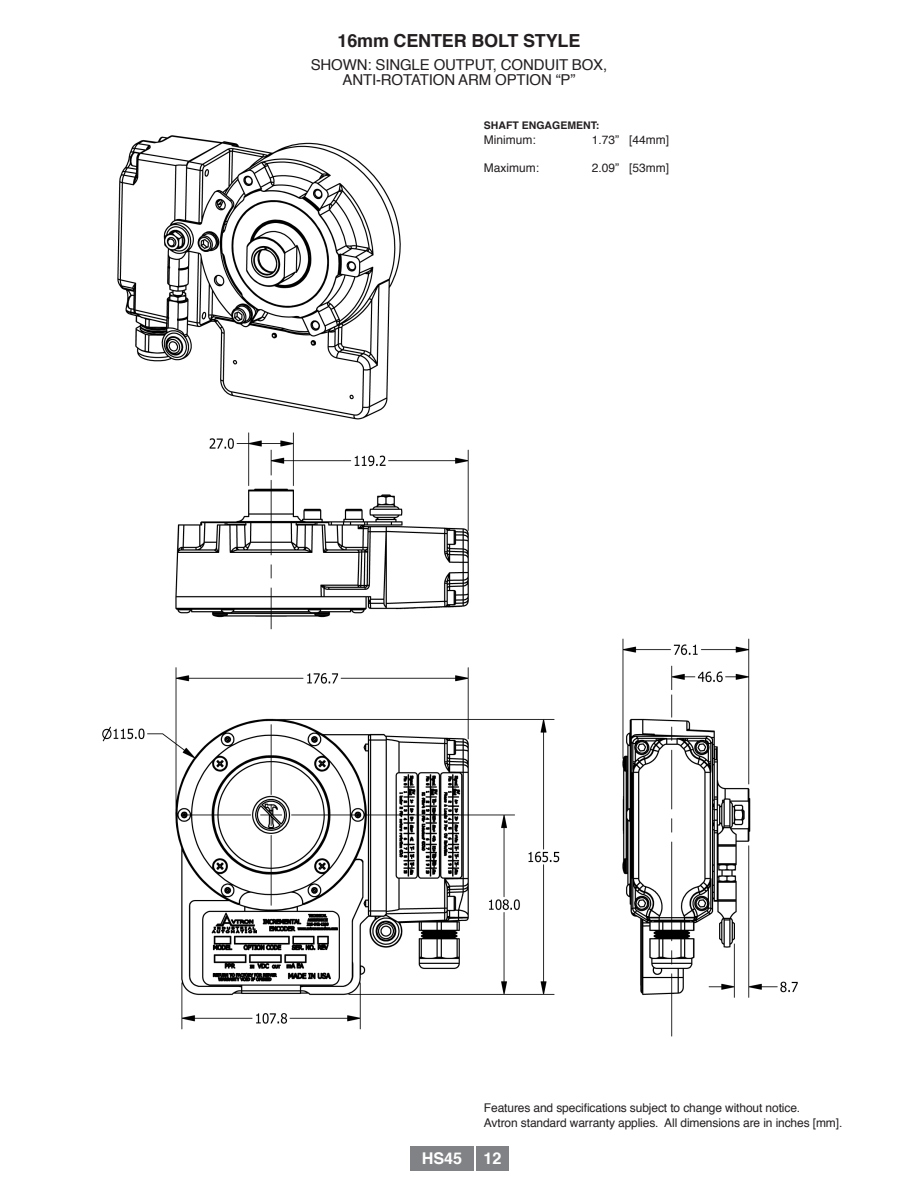
<style>
.page{position:relative;width:918px;height:1188px;background:#fff}
.page>*{position:absolute;margin:0;border:0;box-sizing:border-box;transform-origin:0 0}
.Text_small{font:700 18px "Helvetica";letter-spacing:-.01em;color:#231f20}
.t1{font:700 16.2px "Helvetica";color:#fff}
.Text_small-2{font:15px/15px "Helvetica";letter-spacing:-.01em;color:#231f20;text-align:center}
.Text_small-3{font:12px/15px "Helvetica";letter-spacing:-.01em;color:#231f20}
.t2{font:700 10.5px "Helvetica";color:#231f20}
</style>
<div class="page">
<div style="left:410px;top:1146px;width:64px;height:24px;background:#808285"></div>
<div style="left:476px;top:1146px;width:33px;height:24px;background:#808285"></div>
<img style="left:117px;top:135px;width:284px;height:285px">
<img style="left:102px;top:432px;width:696px;height:605px">
<p class="Text_small" style="left:338px;top:26px;width:244px">16mm CENTER BOLT STYLE</p>
<p class="Text_small-2" style="left:311px;top:58px;width:298px">SHOWN: SINGLE OUTPUT, CONDUIT BOX,<br>ANTI-ROTATION ARM OPTION “P”</p>
<p class="t2" style="left:484px;top:117px;width:117px">SHAFT ENGAGEMENT:</p>
<p class="Text_small-3" style="left:484px;top:132px;width:53px">Minimum:</p>
<p class="Text_small-3" style="left:592px;top:132px;width:79px">1.73” [44mm]</p>
<p class="Text_small-3" style="left:484px;top:161px;width:57px">Maximum:</p>
<p class="Text_small-3" style="left:592px;top:161px;width:79px">2.09” [53mm]</p>
<p class="Text_small-3" style="left:484px;top:1100px;width:360px">Features and specifications subject to change without notice.<br>Avtron standard warranty applies. All dimensions are in inches [mm].</p>
<h2 class="t1" style="left:422px;top:1145px;width:42px">HS45</h2>
<h2 class="t1" style="left:483px;top:1145px;width:20px">12</h2>
</div>
